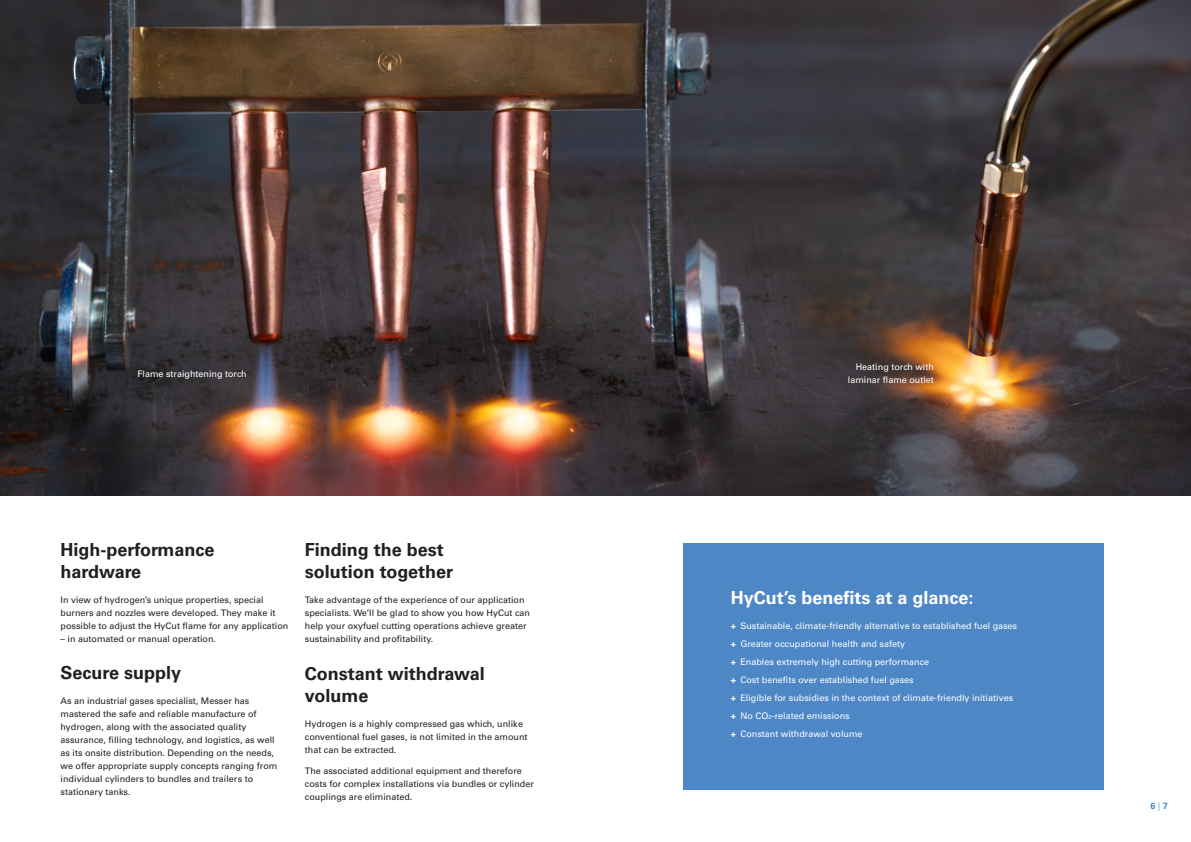
<style>
.page{position:relative;width:1191px;height:842px;background:#fff}
.page>*{position:absolute;margin:0;border:0;box-sizing:border-box;transform-origin:0 0}
.Copy_Headline{font:700 18px/22px "Univers LT Pro 65";color:#231f20}
.Copy_Headline-2{font:700 18px "Univers LT Pro 65";color:#fff}
.Copy_Fliesstext{font:9px/13px "Univers LT Pro 55 Roman";color:#231f20}
.Copy_Headline-3{font:9px/13px "Univers LT Pro 55 Roman";color:#fff;text-align:right}
.t1{font:700 9px "Univers LT Pro 65";color:#4d87c6}
.s1{font-family:"Univers LT Pro 65";font-weight:700}
.s2{font-family:"Univers LT Pro 45";font-weight:300}
</style>
<div class="page">
<img style="left:0;top:0;width:1191px;height:495px">
<div style="left:683px;top:543px;width:420px;height:246px;background:#4d87c6"></div>
<p class="Copy_Headline-3" style="left:138px;top:367px;width:111px">Flame straightening torch</p>
<p class="Copy_Headline" style="left:60px;top:538px;width:155px">High-performance hardware</p>
<p class="Copy_Fliesstext" style="left:60px;top:593px;width:229px">In view of hydrogen’s unique properties, special burners and nozzles were developed. They make it possible to adjust the HyCut flame for any application</p>
<p class="Copy_Fliesstext" style="left:60px;top:632px;width:157px">– in automated or manual operation.</p>
<p class="Copy_Headline" style="left:60px;top:661px;width:122px">Secure supply</p>
<p class="Copy_Fliesstext" style="left:60px;top:694px;width:218px">As an industrial gases specialist, Messer has mastered the safe and reliable manufacture of hydrogen, along with the associated quality assurance, filling technology, and logistics, as well as its onsite distribution. Depending on the needs, we offer appropriate supply concepts ranging from individual cylinders to bundles and trailers to stationary tanks.</p>
<p class="Copy_Headline" style="left:305px;top:538px;width:150px">Finding the best solution together</p>
<p class="Copy_Fliesstext" style="left:305px;top:593px;width:227px">Take advantage of the experience of our application specialists. We’ll be glad to show you how HyCut can help your oxyfuel cutting operations achieve greater sustainability and profitability.</p>
<p class="Copy_Headline" style="left:305px;top:661px;width:181px">Constant withdrawal volume</p>
<p class="Copy_Fliesstext" style="left:305px;top:717px;width:224px">Hydrogen is a highly compressed gas which, unlike conventional fuel gases, is not limited in the amount that can be extracted.</p>
<p class="Copy_Fliesstext" style="left:305px;top:764px;width:231px">The associated additional equipment and therefore costs for complex installations via bundles or cylinder couplings are eliminated.</p>
<p class="Copy_Headline-3" style="left:848px;top:360px;width:87px">Heating torch with laminar flame outlet</p>
<p class="Copy_Headline-2" style="left:730px;top:585px;width:244px">HyCut’s benefits at a glance:</p>
<p class="Copy_Headline-3" style="left:730px;top:619px;width:288px"><span class="s1">+</span> Sustainable, climate-friendly alternative to established fuel gases</p>
<p class="Copy_Headline-3" style="left:730px;top:637px;width:176px"><span class="s1">+</span> Greater occupational health and safety</p>
<p class="Copy_Headline-3" style="left:730px;top:655px;width:200px"><span class="s1">+</span> Enables extremely high cutting performance</p>
<p class="Copy_Headline-3" style="left:730px;top:673px;width:184px"><span class="s1">+</span> Cost benefits over established fuel gases</p>
<p class="Copy_Headline-3" style="left:730px;top:691px;width:284px"><span class="s1">+</span> Eligible for subsidies in the context of climate-friendly initiatives</p>
<p class="Copy_Headline-3" style="left:730px;top:709px;width:121px"><span class="s1">+</span> No CO₂-related emissions</p>
<p class="Copy_Headline-3" style="left:730px;top:727px;width:133px"><span class="s1">+</span> Constant withdrawal volume</p>
<p class="t1" style="left:1150px;top:799px;width:19px">6 <span class="s2">|</span> 7</p>
</div>
